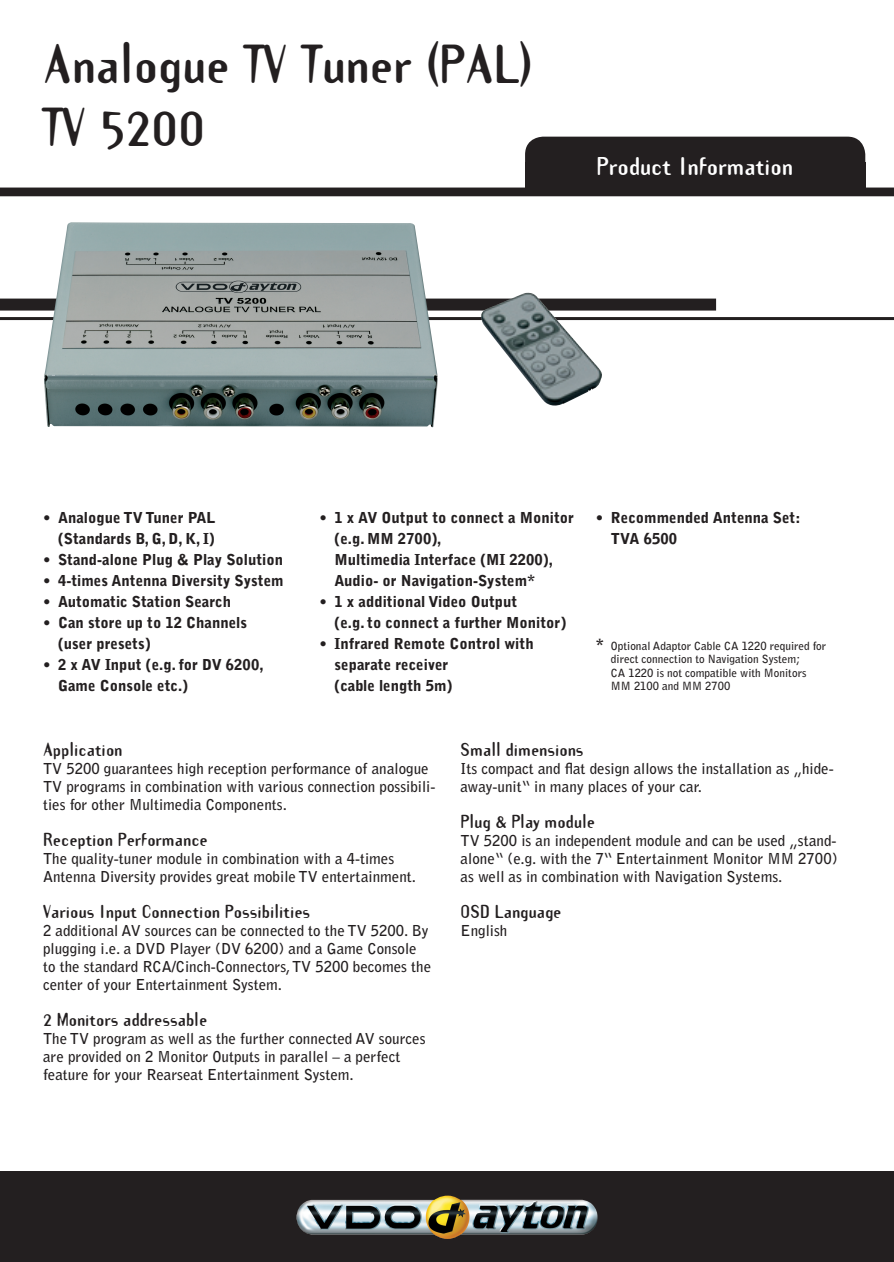
<style>
.page{position:relative;width:894px;height:1262px;background:#fff}
.page>*{position:absolute;margin:0;border:0;box-sizing:border-box;transform-origin:0 0}
.t1{font:700 48px/63px "Template Gothic";color:#231f20}
.t2{font:700 22.5px "Template Gothic";color:#fff}
.t3{font:700 16.5px "Template Gothic";color:#231f20}
.t4{font:700 15px/18px "Bell Gothic";color:#231f20}
.t5{font:900 15px/21px "Bell Gothic";color:#231f20}
.t6{font:700 11.25px/13.5px "Bell Gothic";color:#231f20}
.s1{font-weight:900;font-size:15px}
</style>
<div class="page">
<svg style="left:0;top:137px;width:894px;height:59px"></svg>
<hr style="left:0;top:317px;width:894px;height:3px;background:#231f20">
<div style="left:0;top:299px;width:716px;height:12px;background:#231f20"></div>
<img style="left:44px;top:222px;width:394px;height:205px">
<div style="left:0;top:1171px;width:894px;height:91px;background:#231f20"></div>
<img style="left:296px;top:1195px;width:302px;height:44px">
<img style="left:479px;top:292px;width:124px;height:114px">
<h1 class="t1" style="left:43px;top:31px;width:491px">Analogue TV Tuner (PAL)<br>TV 5200</h1>
<h2 class="t2" style="left:596px;top:150px;width:198px">Product Information</h2>
<p class="t5" style="left:43px;top:507px;width:174px;text-align:right">• Analogue TV Tuner PAL (Standards B, G, D, K, I)</p>
<p class="t5" style="left:43px;top:549px;width:241px">• Stand-alone Plug &amp; Play Solution</p>
<p class="t5" style="left:43px;top:570px;width:242px">• 4-times Antenna Diversity System</p>
<p class="t5" style="left:43px;top:591px;width:189px">• Automatic Station Search</p>
<p class="t5" style="left:58px;top:612px;width:191px;text-indent:-15px">• Can store up to 12 Channels (user presets)</p>
<p class="t5" style="left:58px;top:654px;width:207px;text-indent:-15px">• 2 x AV Input (e.g. for DV 6200,<br>Game Console etc.)</p>
<p class="t5" style="left:334px;top:507px;width:241px;text-indent:-15px">• 1 x AV Output to connect a Monitor (e.g. MM 2700),<br>Multimedia Interface (MI 2200),<br>Audio- or Navigation-System*</p>
<p class="t5" style="left:334px;top:591px;width:233px;text-indent:-15px">• 1 x additional Video Output<br>(e.g. to connect a further Monitor)</p>
<p class="t5" style="left:334px;top:633px;width:201px;text-indent:-15px">• Infrared Remote Control with separate receiver<br>(cable length 5m)</p>
<p class="t5" style="left:611px;top:507px;width:191px;text-indent:-15px">• Recommended Antenna Set:<br>TVA 6500</p>
<p class="t6" style="left:611px;top:639px;width:217px;text-indent:-15px"><span class="s1">*</span> Optional Adaptor Cable CA 1220 required for direct connection to Navigation System;<br>CA 1220 is not compatible with Monitors MM 2100 and MM 2700</p>
<p class="t3" style="left:43px;top:738px;width:81px">Application</p>
<p class="t4" style="left:43px;top:760px;width:394px">TV 5200 guarantees high reception performance of analogue<br>TV programs in combination with various connection possibili&shy;ties for other Multimedia Components.</p>
<p class="t3" style="left:43px;top:828px;width:166px">Reception Performance</p>
<p class="t4" style="left:43px;top:850px;width:374px">The quality-tuner module in combination with a 4-times<br>Antenna Diversity provides great mobile TV entertainment.</p>
<p class="t3" style="left:43px;top:900px;width:269px">Various Input Connection Possibilities</p>
<p class="t4" style="left:43px;top:922px;width:390px">2 additional AV sources can be connected to the TV 5200. By plugging i.e. a DVD Player (DV 6200) and a Game Console to the standard RCA/Cinch-Connectors, TV 5200 becomes the center of your Entertainment System.</p>
<p class="t3" style="left:43px;top:1008px;width:166px">2 Monitors addressable</p>
<p class="t4" style="left:43px;top:1030px;width:384px">The TV program as well as the further connected AV sources are provided on 2 Monitor Outputs in parallel – a perfect feature for your Rearseat Entertainment System.</p>
<p class="t3" style="left:461px;top:738px;width:124px">Small dimensions</p>
<p class="t4" style="left:461px;top:760px;width:374px">Its compact and flat design allows the installation as „hide&shy;away-unit“ in many places of your car.</p>
<p class="t3" style="left:461px;top:810px;width:136px">Plug &amp; Play module</p>
<p class="t4" style="left:461px;top:832px;width:378px;text-align:justify">TV 5200 is an independent module and can be used „stand&shy;alone“ (e.g. with the 7‘‘ Entertainment Monitor MM 2700) as well as in combination with Navigation Systems.</p>
<p class="t3" style="left:461px;top:900px;width:102px">OSD Language</p>
<p class="t4" style="left:461px;top:922px;width:48px">English</p>
</div>
